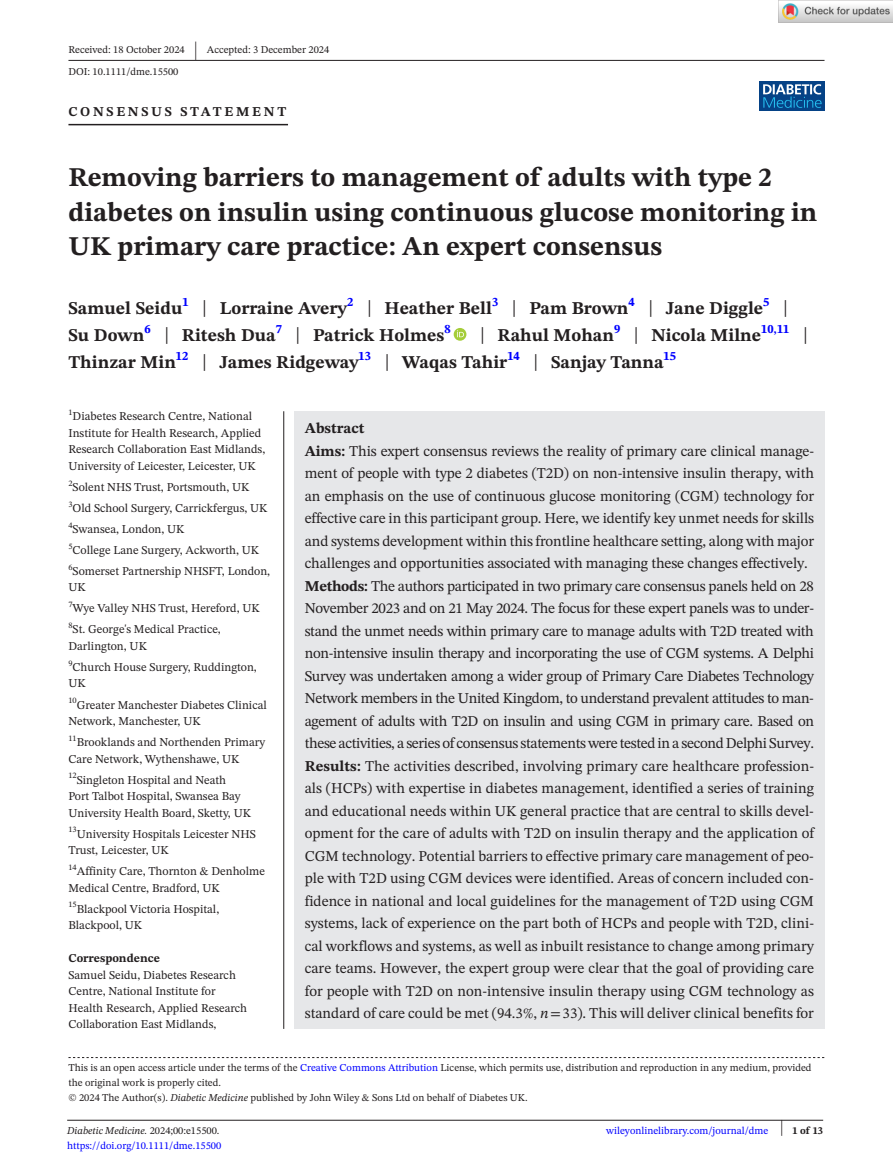
<style>
.page{position:relative;width:893px;height:1174px;background:#fff}
.page>*{position:absolute;margin:0;border:0;box-sizing:border-box;transform-origin:0 0}
.t1{font:700 27px/34.5px "STIX Two Text";color:#231f20}
.t2{font:25.65px "STIX Two Text";color:#231f20;scale:.49 1}
.t3{font:700 18px/27px "STIX Two Text";color:#231f20}
.t4{font:15px/22.5px "STIX Two Text";letter-spacing:-.01em;color:#231f20}
.t5{font:700 13.5px "STIX Two Text";letter-spacing:.2em;color:#231f20}
.t6{font:12px/16.5px "STIX Two Text";color:#231f20}
.t7{font:700 12px "STIX Two Text";color:#231f20}
.t8{font:10.5px/15px "STIX Two Text";color:#231f20}
.t9{font:10.5px "STIX Two Text";color:#00f}
.t10{font:italic 10.5px "STIX Two Text";color:#231f20}
.t11{font:700 10.5px "STIX Two Text";color:#231f20}
.t12{font:8.4px "STIX Two Text";color:#231f20}
.s1{font-weight:400;font-size:23.4px}
.s2{font-weight:700}
.s3{font-style:italic}
.s4{font-family:"STIX"}
.s5{color:#00f}
.s6{font-style:normal}
.s7{font-weight:400;font-size:22.2px}
</style>
<div class="page">
<hr style="left:67px;top:1119px;width:756px;height:1px;background:#231f20">
<div style="left:759px;top:81px;width:65px;height:30px;background:#054286"></div>
<svg style="left:763px;top:84px;width:59px;height:24px"></svg>
<hr style="left:68px;top:60px;width:756px;height:1px;background:#231f20">
<hr style="left:68px;top:124px;width:220px;height:1px;background:#231f20">
<svg style="left:454px;top:328px;width:12px;height:13px"></svg>
<svg style="left:457px;top:330px;width:7px;height:7px"></svg>
<div style="left:294px;top:411px;width:530px;height:618px;background:#e6e7e9"></div>
<hr style="left:283px;top:411px;width:1px;height:618px;background:#231f20">
<svg style="left:68px;top:1057px;width:756px;height:1px"></svg>
<img style="left:779px;top:0;width:114px;height:23px">
<p class="t8" style="left:68px;top:42px;width:118px">Received: 18 October 2024</p>
<h2 class="t2" style="left:194px;top:32px;width:8px">|</h2>
<p class="t8" style="left:207px;top:42px;width:124px">Accepted: 3 December 2024</p>
<p class="t8" style="left:68px;top:64px;width:112px">DOI: 10.1111/dme.15500</p>
<p class="t5" style="left:68px;top:101px;width:219px">CONSENSUS STATEMENT</p>
<h1 class="t1" style="left:68px;top:161px;width:750px">Removing barriers to management of adults with type 2 diabetes on insulin using continuous glucose monitoring in<br>UK primary care practice: An expert consensus</h1>
<p class="t3" style="left:68px;top:295px;width:721px">Samuel Seidu<sup>1</sup> <span class="s1">|</span> Lorraine Avery<sup>2</sup> <span class="s1">|</span> Heather Bell<sup>3</sup> <span class="s1">|</span> Pam Brown<sup>4</sup> <span class="s1">|</span> Jane Diggle<sup>5</sup> <span class="s1">|<br></span>Su Down<sup>6</sup> <span class="s1">|</span> Ritesh Dua<sup>7</sup> <span class="s1">|</span> Patrick Holmes<sup>8</sup></p>
<p class="t3" style="left:68px;top:322px;width:741px;text-indent:412px"><span class="s1">|</span> Rahul Mohan<sup>9</sup> <span class="s1">|</span> Nicola Milne<sup>10,11</sup> <span class="s1">|<br></span>Thinzar Min<sup>12</sup> <span class="s1">|</span> James Ridgeway<sup>13</sup> <span class="s1">|</span> Waqas Tahir<sup>14</sup> <span class="s1">|</span> Sanjay Tanna<sup>15</sup></p>
<p class="t6" style="left:68px;top:408px;width:198px"><sup>1</sup>Diabetes Research Centre, National Institute for Health Research, Applied Research Collaboration East Midlands, University of Leicester, Leicester, UK</p>
<p class="t6" style="left:68px;top:476px;width:203px;line-height:21px"><sup>2</sup>Solent NHS Trust, Portsmouth, UK <sup>3</sup>Old School Surgery, Carrickfergus, UK <sup>4</sup>Swansea, London, UK<br><sup>5</sup>College Lane Surgery, Ackworth, UK <sup>6</sup>Somerset Partnership NHSFT, London,</p>
<p class="t6" style="left:68px;top:577px;width:193px;line-height:21px">UK<br><sup>7</sup>Wye Valley NHS Trust, Hereford, UK<br><sup>8</sup>St. George's Medical Practice,</p>
<p class="t6" style="left:68px;top:635px;width:190px;line-height:21px">Darlington, UK<br><sup>9</sup>Church House Surgery, Ruddington,</p>
<p class="t6" style="left:68px;top:673px;width:200px;line-height:21px">UK<br><sup>10</sup>Greater Manchester Diabetes Clinical</p>
<p class="t6" style="left:68px;top:710px;width:198px;line-height:21px">Network, Manchester, UK<br><sup>11</sup>Brooklands and Northenden Primary</p>
<p class="t6" style="left:68px;top:748px;width:173px;line-height:21px">Care Network, Wythenshawe, UK<br><sup>12</sup>Singleton Hospital and Neath</p>
<p class="t6" style="left:68px;top:787px;width:184px">Port Talbot Hospital, Swansea Bay<br>University Health Board, Sketty, UK</p>
<p class="t12" style="left:68px;top:823px;width:10px">13</p>
<p class="t6" style="left:68px;top:825px;width:189px;text-indent:8px">University Hospitals Leicester NHS<br>Trust, Leicester, UK</p>
<p class="t12" style="left:68px;top:861px;width:10px">14</p>
<p class="t6" style="left:68px;top:862px;width:198px;text-indent:8px">Affinity Care, Thornton &amp; Denholme<br>Medical Centre, Bradford, UK</p>
<p class="t12" style="left:68px;top:898px;width:10px">15</p>
<p class="t6" style="left:68px;top:900px;width:152px;text-indent:8px">Blackpool Victoria Hospital,<br>Blackpool, UK</p>
<p class="t7" style="left:68px;top:949px;width:93px">Correspondence</p>
<p class="t6" style="left:68px;top:966px;width:180px">Samuel Seidu, Diabetes Research<br>Centre, National Institute for<br>Health Research, Applied Research<br>Collaboration East Midlands,</p>
<p class="t4" style="left:305px;top:417px;width:511px"><span class="s2">Abstract<br>Aims:</span> This expert consensus reviews the reality of primary care clinical manage&shy;ment of people with type 2 diabetes (T2D) on non-intensive insulin therapy, with an emphasis on the use of continuous glucose monitoring (CGM) technology for effective care in this participant group. Here, we identify key unmet needs for skills and systems development within this frontline healthcare setting, along with major challenges and opportunities associated with managing these changes effectively.<br><span class="s2">Methods:</span> The authors participated in two primary care consensus panels held on 28<br>November 2023 and on 21 May 2024. The focus for these expert panels was to under&shy;stand the unmet needs within primary care to manage adults with T2D treated with non-intensive insulin therapy and incorporating the use of CGM systems. A Delphi Survey was undertaken among a wider group of Primary Care Diabetes Technology Network members in the United Kingdom, to understand prevalent attitudes to man&shy;agement of adults with T2D on insulin and using CGM in primary care. Based on these activities, a series of consensus statements were tested in a second Delphi Survey.<br><span class="s2">Results:</span> The activities described, involving primary care healthcare profession&shy;als (HCPs) with expertise in diabetes management, identified a series of training and educational needs within UK general practice that are central to skills devel&shy;opment for the care of adults with T2D on insulin therapy and the application of CGM technology. Potential barriers to effective primary care management of peo&shy;ple with T2D using CGM devices were identified. Areas of concern included con&shy;fidence in national and local guidelines for the management of T2D using CGM systems, lack of experience on the part both of HCPs and people with T2D, clini&shy;cal workflows and systems, as well as inbuilt resistance to change among primary care teams. However, the expert group were clear that the goal of providing care for people with T2D on non-intensive insulin therapy using CGM technology as standard of care could be met (94.3%, <span class="s3">n</span><span class="s4">=</span>33). This will deliver clinical benefits for</p>
<p class="t8" style="left:68px;top:1060px;width:745px">This is an open access article under the terms of the <span class="s5">Creative Commons Attribution</span> License, which permits use, distribution and reproduction in any medium, provided the original work is properly cited.<br>© 2024 The Author(s). <span class="s3">Diabetic Medicine</span> published by John Wiley &amp; Sons Ltd on behalf of Diabetes UK.</p>
<p class="t10" style="left:67px;top:1123px;width:154px">Diabetic Medicine. <span class="s6">2024;00:e15500.</span></p>
<p class="t11" style="left:780px;top:1123px;width:45px"><span class="s7">|</span> 1 of 13</p>
<p class="t9" style="left:67px;top:1138px;width:156px">https://doi.org/10.1111/dme.15500</p>
<p class="t9" style="left:606px;top:1123px;width:164px">wileyonlinelibrary.com/journal/dme</p>
</div>
